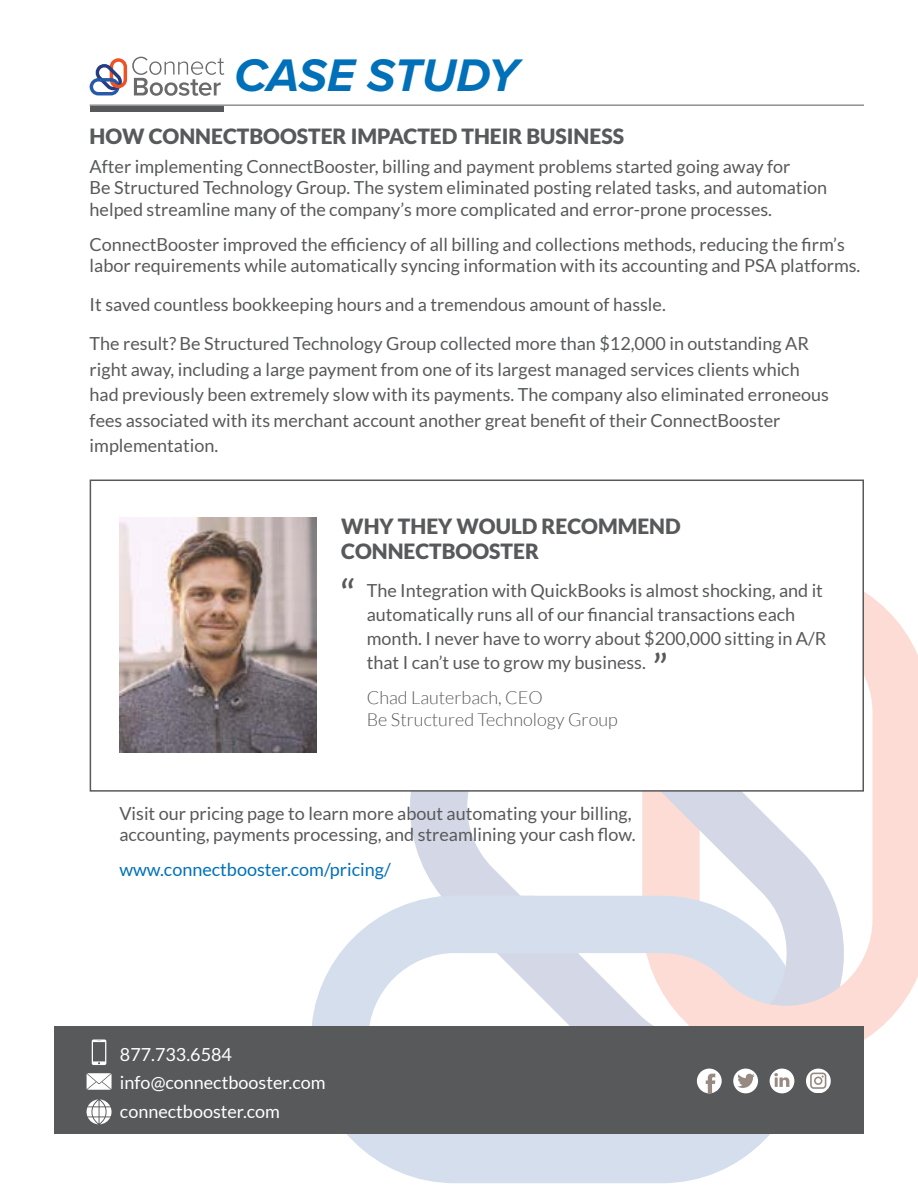
<style>
.page{position:relative;width:918px;height:1188px;background:#fff}
.page>*{position:absolute;margin:0;border:0;box-sizing:border-box;transform-origin:0 0}
.t1{font:italic 700 47.4px "Proxima Nova";letter-spacing:-.005em;color:#0070b9}
.t2{font:42px "Lato";color:#58595b}
.t3{font:900 21px/25.2px "Lato";color:#58595b}
.t4{font:18px/21.6px "Lato";color:#58595b}
.t5{font:18px/28.5px "Lato";color:#fff}
.t6{font:300 18px/21.6px "Lato";color:#58595b}
.t7{font:18px "Lato";color:#0070b9}
</style>
<div class="page">
<svg style="left:844px;top:592px;width:74px;height:448px;fill:#fcdcd4"></svg>
<svg style="left:312px;top:908px;width:458px;height:275px;fill:#d4deed"></svg>
<svg style="left:396px;top:792px;width:448px;height:234px"></svg>
<svg style="left:689px;top:978px;width:153px;height:48px;background:#eedbda"></svg>
<div style="left:437px;top:896px;width:148px;height:57px;background:#d4deed"></div>
<div style="left:54px;top:1026px;width:810px;height:108px;background:#58595b"></div>
<svg style="left:87px;top:1073px;width:25px;height:17px"></svg>
<svg style="left:87px;top:1099px;width:25px;height:25px"></svg>
<svg style="left:92px;top:1040px;width:14px;height:25px"></svg>
<div style="left:90px;top:480px;width:774px;height:312px;background:#fff;border:2px solid #58595b"></div>
<img style="left:119px;top:517px;width:198px;height:236px">
<svg style="left:90px;top:57px;width:134px;height:39px"></svg>
<hr style="left:90px;top:105px;width:774px;height:1px;background:#58595b">
<div style="left:90px;top:106px;width:134px;height:6px;background:#58595b"></div>
<svg style="left:697px;top:1069px;width:25px;height:24px"></svg>
<div style="left:733px;top:1069px;width:25px;height:24px;background:#fff;border-radius:50%"></div>
<svg style="left:737px;top:1074px;width:18px;height:14px"></svg>
<div style="left:770px;top:1069px;width:24px;height:24px;background:#fff;border-radius:50%"></div>
<svg style="left:774px;top:1073px;width:15px;height:14px"></svg>
<svg style="left:806px;top:1069px;width:25px;height:24px"></svg>
<svg style="left:810px;top:1073px;width:16px;height:16px"></svg>
<h1 class="t1" style="left:234px;top:47px;width:286px">CASE STUDY</h1>
<p class="t3" style="left:90px;top:123px;width:536px">HOW CONNECTBOOSTER IMPACTED THEIR BUSINESS</p>
<p class="t4" style="left:90px;top:155px;width:739px">After implementing ConnectBooster, billing and payment problems started going away for<br>Be Structured Technology Group. The system eliminated posting related tasks, and automation helped streamline many of the company’s more complicated and error-prone processes.</p>
<p class="t4" style="left:90px;top:233px;width:772px">ConnectBooster improved the efficiency of all billing and collections methods, reducing the firm’s labor requirements while automatically syncing information with its accounting and PSA platforms.</p>
<p class="t4" style="left:90px;top:285px;width:721px;line-height:39px">It saved countless bookkeeping hours and a tremendous amount of hassle.<br>The result? Be Structured Technology Group collected more than $12,000 in outstanding AR</p>
<p class="t4" style="left:90px;top:357px;width:741px;line-height:25.5px">right away, including a large payment from one of its largest managed services clients which had previously been extremely slow with its payments. The company also eliminated erroneous fees associated with its merchant account another great benefit of their ConnectBooster implementation.</p>
<p class="t3" style="left:341px;top:514px;width:341px">WHY THEY WOULD RECOMMEND<br>CONNECTBOOSTER</p>
<h2 class="t2" style="left:341px;top:572px;width:17px">“</h2>
<p class="t4" style="left:367px;top:578px;width:461px;line-height:24px">The Integration with QuickBooks is almost shocking, and it automatically runs all of our financial transactions each month. I never have to worry about $200,000 sitting in A/R that I can’t use to grow my business.</p>
<h2 class="t2" style="left:653px;top:645px;width:17px">”</h2>
<p class="t6" style="left:367px;top:687px;width:253px">Chad Lauterbach, CEO<br>Be Structured Technology Group</p>
<p class="t4" style="left:119px;top:802px;width:518px">Visit our pricing page to learn more about automating your billing, accounting, payments processing, and streamlining your cash flow.</p>
<p class="t7" style="left:119px;top:860px;width:273px">www.connectbooster.com/pricing/</p>
<p class="t5" style="left:120px;top:1040px;width:207px">877.733.6584 info@connectbooster.com connectbooster.com</p>
</div>
